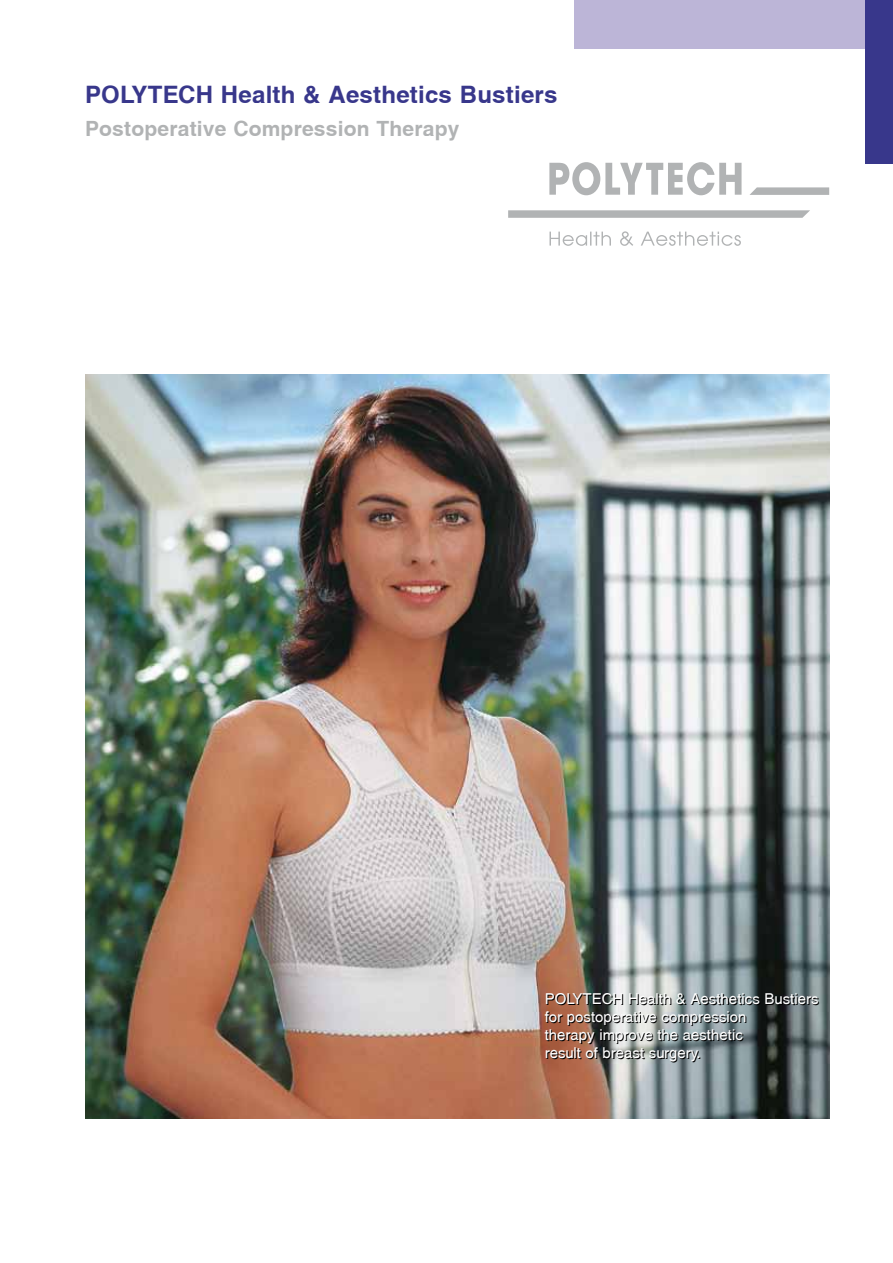
<style>
.page{position:relative;width:893px;height:1263px;background:#fff}
.page>*{position:absolute;margin:0;border:0;box-sizing:border-box;transform-origin:0 0}
.t1{font:700 24px "Swansea";letter-spacing:.01em;color:#38378b}
.t2{font:700 21px "Swansea";letter-spacing:.01em;color:#b1b3b4}
.t3{font:15px/18px "Swansea";color:#fff}
</style>
<div class="page">
<img style="left:85px;top:374px;width:744px;height:744px">
<svg style="left:508px;top:210px;width:302px;height:8px;background:#b6b8b9"></svg>
<svg style="left:750px;top:187px;width:79px;height:8px"></svg>
<svg style="left:549px;top:162px;width:192px;height:33px"></svg>
<svg style="left:549px;top:231px;width:192px;height:15px"></svg>
<div style="left:574px;top:0;width:319px;height:49px;background:#bcb5d7"></div>
<div style="left:865px;top:0;width:28px;height:164px;background:#38378b"></div>
<h1 class="t1" style="left:85px;top:80px;width:474px">POLYTECH Health &amp; Aesthetics Bustiers</h1>
<h2 class="t2" style="left:85px;top:116px;width:376px">Postoperative Compression Therapy</h2>
<p class="t3" style="left:545px;top:989px;width:275px">POLYTECH Health &amp; Aesthetics Bustiers for postoperative compression<br>therapy improve the aesthetic<br>result of breast surgery.</p>
</div>
